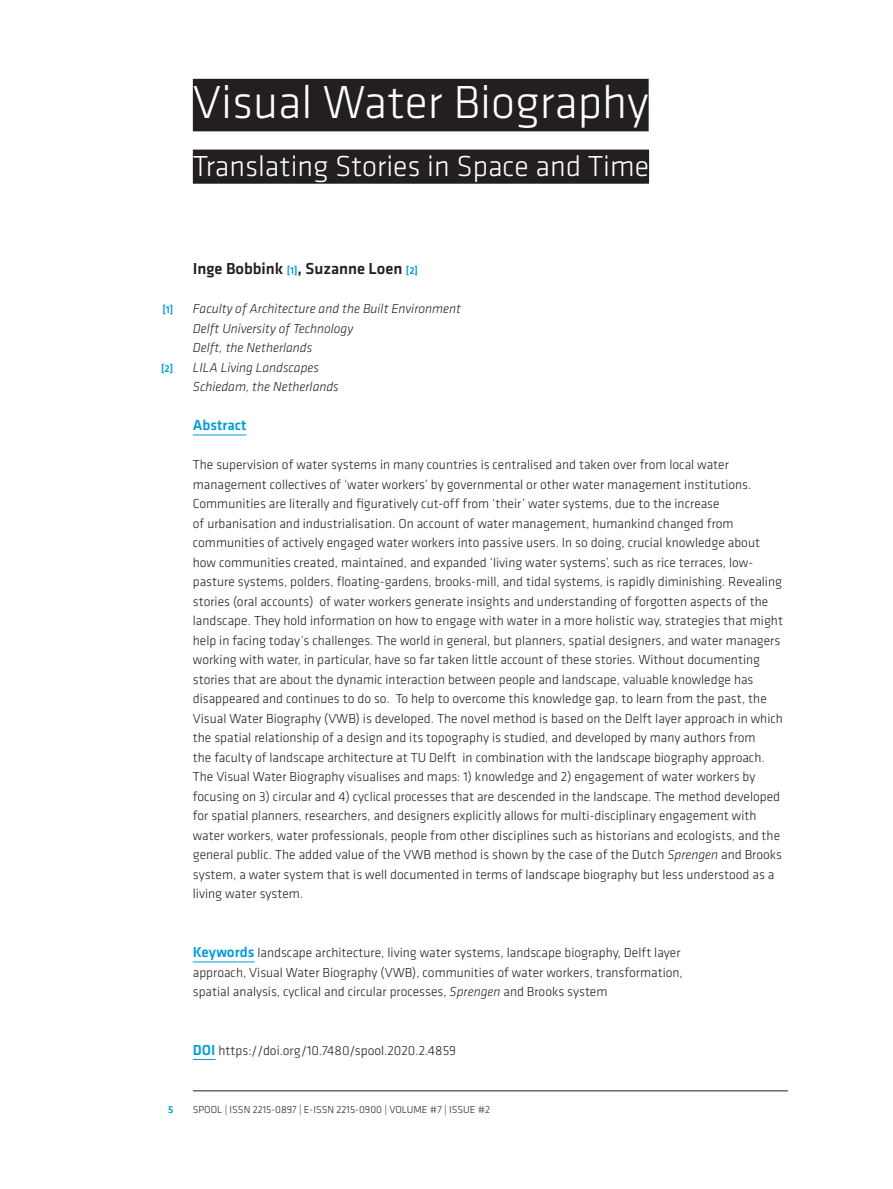
<style>
.page{position:relative;width:893px;height:1189px;background:#fff}
.page>*{position:absolute;margin:0;border:0;box-sizing:border-box;transform-origin:0 0}
.t1{font:300 48px "Klavika";color:#fff}
.t2{font:300 30px "Klavika";color:#fff}
.t3{font:500 16.5px "Klavika";color:#231f20}
.t4{font:500 15px "Klavika";color:#009cd9}
.t5{font:300 13.5px/19.5px "Klavika";color:#231f20}
.t6{font:italic 300 13.5px/19.5px "Klavika";color:#231f20}
.t7{font:300 10.5px "Klavika";color:#231f20}
.t8{font:500 10.5px "Klavika";color:#009cd9}
.s1{font-size:10.5px;color:#009cd9}
.s2{font-style:italic}
.s3{font-weight:500;font-size:15px;color:#009cd9}
</style>
<div class="page">
<hr style="left:193px;top:1090px;width:594px;height:1px;background:#231f20">
<div style="left:193px;top:79px;width:455px;height:52px;background:#231f20"></div>
<div style="left:193px;top:149px;width:456px;height:35px;background:#231f20"></div>
<hr style="left:193px;top:434px;width:53px;height:1px;background:#009cd9">
<hr style="left:193px;top:961px;width:61px;height:1px;background:#009cd9">
<h1 class="t1" style="left:193px;top:76px;width:457px">Visual Water Biography</h1>
<h2 class="t2" style="left:193px;top:150px;width:457px">Translating Stories in Space and Time</h2>
<p class="t3" style="left:193px;top:259px;width:227px">Inge Bobbink <span class="s1">[1]</span>, Suzanne Loen <span class="s1">[2]</span></p>
<p class="t8" style="left:162px;top:304px;width:12px">[1]</p>
<p class="t6" style="left:193px;top:299px;width:269px">Faculty of Architecture and the Built Environment<br>Delft University of Technology<br>Delft, the Netherlands</p>
<p class="t8" style="left:161px;top:362px;width:14px">[2]</p>
<p class="t6" style="left:193px;top:357px;width:147px">LILA Living Landscapes<br>Schiedam, the Netherlands</p>
<p class="t4" style="left:193px;top:417px;width:55px">Abstract</p>
<p class="t5" style="left:193px;top:455px;width:591px">The supervision of water systems in many countries is centralised and taken over from local water management collectives of ‘water workers’ by governmental or other water management institutions.<br>Communities are literally and figuratively cut-off from ‘their’ water systems, due to the increase<br>of urbanisation and industrialisation. On account of water management, humankind changed from communities of actively engaged water workers into passive users. In so doing, crucial knowledge about how communities created, maintained, and expanded ‘living water systems’, such as rice terraces, low&shy;pasture systems, polders, floating-gardens, brooks-mill, and tidal systems, is rapidly diminishing. Revealing stories (oral accounts) of water workers generate insights and understanding of forgotten aspects of the landscape. They hold information on how to engage with water in a more holistic way, strategies that might help in facing today’s challenges. The world in general, but planners, spatial designers, and water managers working with water, in particular, have so far taken little account of these stories. Without documenting stories that are about the dynamic interaction between people and landscape, valuable knowledge has disappeared and continues to do so. To help to overcome this knowledge gap, to learn from the past, the Visual Water Biography (VWB) is developed. The novel method is based on the Delft layer approach in which the spatial relationship of a design and its topography is studied, and developed by many authors from<br>the faculty of landscape architecture at TU Delft in combination with the landscape biography approach.<br>The Visual Water Biography visualises and maps: 1) knowledge and 2) engagement of water workers by focusing on 3) circular and 4) cyclical processes that are descended in the landscape. The method developed for spatial planners, researchers, and designers explicitly allows for multi-disciplinary engagement with water workers, water professionals, people from other disciplines such as historians and ecologists, and the general public. The added value of the VWB method is shown by the case of the Dutch <span class="s2">Sprengen</span> and Brooks system, a water system that is well documented in terms of landscape biography but less understood as a living water system.</p>
<p class="t5" style="left:193px;top:942px;width:491px"><span class="s3">Keywords</span> landscape architecture, living water systems, landscape biography, Delft layer approach, Visual Water Biography (VWB), communities of water workers, transformation, spatial analysis, cyclical and circular processes, <span class="s2">Sprengen</span> and Brooks system</p>
<p class="t5" style="left:193px;top:1040px;width:265px"><span class="s3">DOI</span> https://doi.org/10.7480/spool.2020.2.4859</p>
<p class="t8" style="left:168px;top:1103px;width:7px">5</p>
<p class="t7" style="left:193px;top:1103px;width:299px">SPOOL | ISSN 2215-0897 | E-ISSN 2215-0900 | VOLUME #7 | ISSUE #2</p>
</div>
